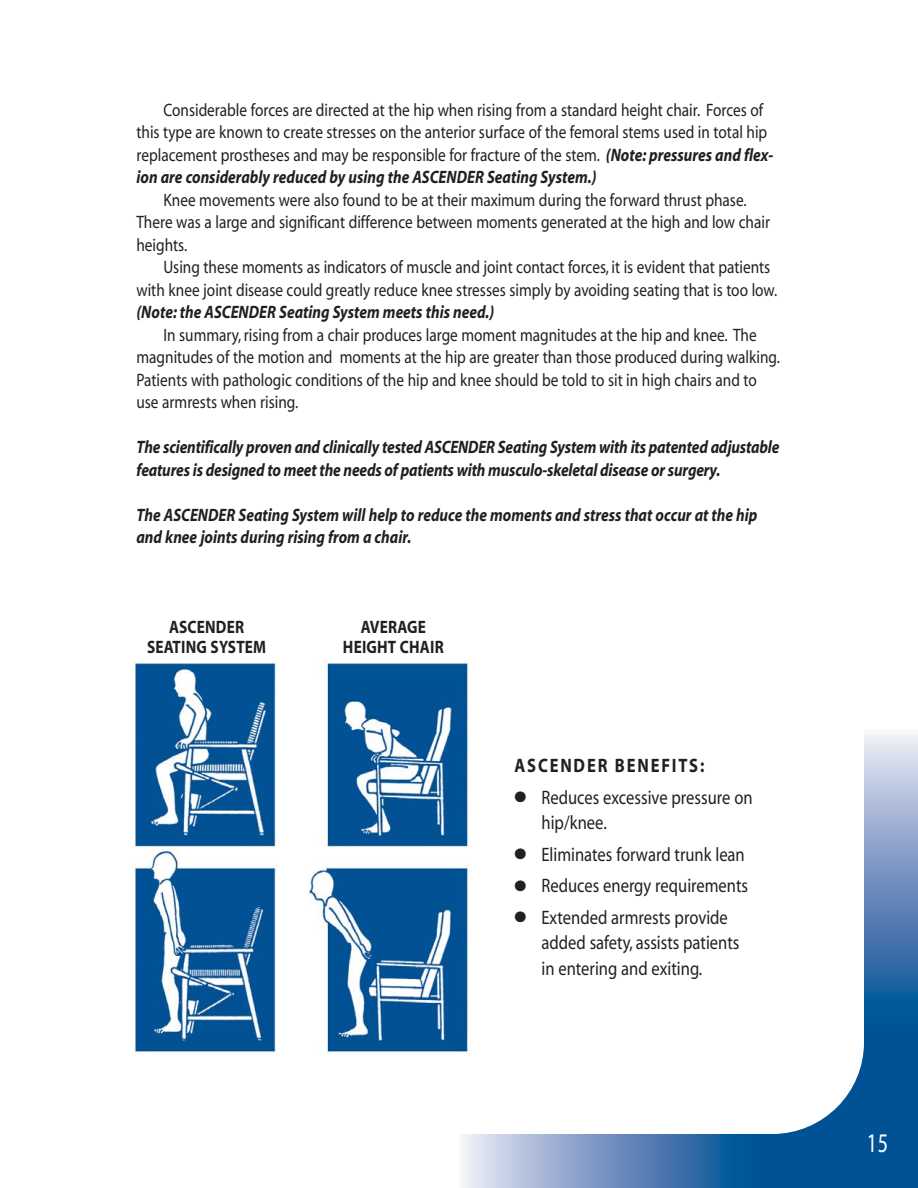
<style>
.page{position:relative;width:918px;height:1188px;background:#fff}
.page>*{position:absolute;margin:0;border:0;box-sizing:border-box;transform-origin:0 0}
.t1{font:27px "Myriad";color:#fff;scale:.75 1}
.t2{font:19.5px/25.5px "Myriad";color:#231f20;scale:.85 1}
.t3{font:700 19.5px "Myriad";letter-spacing:.11em;color:#231f20;scale:.85 1}
.t4{font:18px/22.5px "Myriad";color:#231f20;scale:.85 1}
.t5{font:italic 700 18px/22.5px "Myriad";letter-spacing:-.01em;color:#231f20;scale:.85 1}
.t6{font:700 18px/19.5px "Myriad";letter-spacing:.01em;color:#231f20;text-align:center;scale:.85 1}
.s1{font-weight:700;font-style:italic}
</style>
<div class="page">
<svg style="left:864px;top:733px;width:54px;height:293px;background:#7396c1"></svg>
<svg style="left:463px;top:1134px;width:291px;height:54px;background:#7496c2"></svg>
<div style="left:754px;top:1026px;width:164px;height:162px;background:#005295"></div>
<div style="left:54px;top:54px;width:810px;height:1080px;background:#fff;border-radius:92px"></div>
<img style="left:134px;top:662px;width:143px;height:391px">
<img style="left:308px;top:662px;width:161px;height:392px">
<p class="t4" style="left:137px;top:100px;width:751px;text-indent:27px">Considerable forces are directed at the hip when rising from a standard height chair. Forces of this type are known to create stresses on the anterior surface of the femoral stems used in total hip replacement prostheses and may be responsible for fracture of the stem. <span class="s1">(Note: pressures and flex&shy;ion are considerably reduced by using the ASCENDER Seating System.)</span></p>
<p class="t4" style="left:137px;top:190px;width:747px;text-indent:27px">Knee movements were also found to be at their maximum during the forward thrust phase.<br>There was a large and significant difference between moments generated at the high and low chair heights.</p>
<p class="t4" style="left:137px;top:257px;width:756px;text-indent:27px">Using these moments as indicators of muscle and joint contact forces, it is evident that patients with knee joint disease could greatly reduce knee stresses simply by avoiding seating that is too low.</p>
<p class="t5" style="left:137px;top:302px;width:422px">(Note: the ASCENDER Seating System meets this need.)</p>
<p class="t4" style="left:137px;top:325px;width:759px;text-indent:27px">In summary, rising from a chair produces large moment magnitudes at the hip and knee. The magnitudes of the motion and moments at the hip are greater than those produced during walking.<br>Patients with pathologic conditions of the hip and knee should be told to sit in high chairs and to use armrests when rising.</p>
<p class="t5" style="left:137px;top:437px;width:758px">The scientifically proven and clinically tested ASCENDER Seating System with its patented adjustable features is designed to meet the needs of patients with musculo-skeletal disease or surgery.</p>
<p class="t5" style="left:137px;top:505px;width:732px">The ASCENDER Seating System will help to reduce the moments and stress that occur at the hip and knee joints during rising from a chair.</p>
<p class="t6" style="left:147px;top:619px;width:142px">ASCENDER<br>SEATING SYSTEM</p>
<p class="t6" style="left:343px;top:619px;width:120px">AVERAGE<br>HEIGHT CHAIR</p>
<p class="t3" style="left:514px;top:758px;width:225px">ASCENDER BENEFITS:</p>
<p class="t2" style="left:542px;top:786px;width:250px;text-indent:-27px">● Reduces excessive pressure on hip/knee.</p>
<p class="t2" style="left:514px;top:843px;width:272px">● Eliminates forward trunk lean</p>
<p class="t2" style="left:514px;top:874px;width:276px">● Reduces energy requirements</p>
<p class="t2" style="left:542px;top:906px;width:234px;text-indent:-27px">● Extended armrests provide added safety, assists patients in entering and exiting.</p>
<h1 class="t1" style="left:867px;top:1132px;width:30px">15</h1>
</div>
